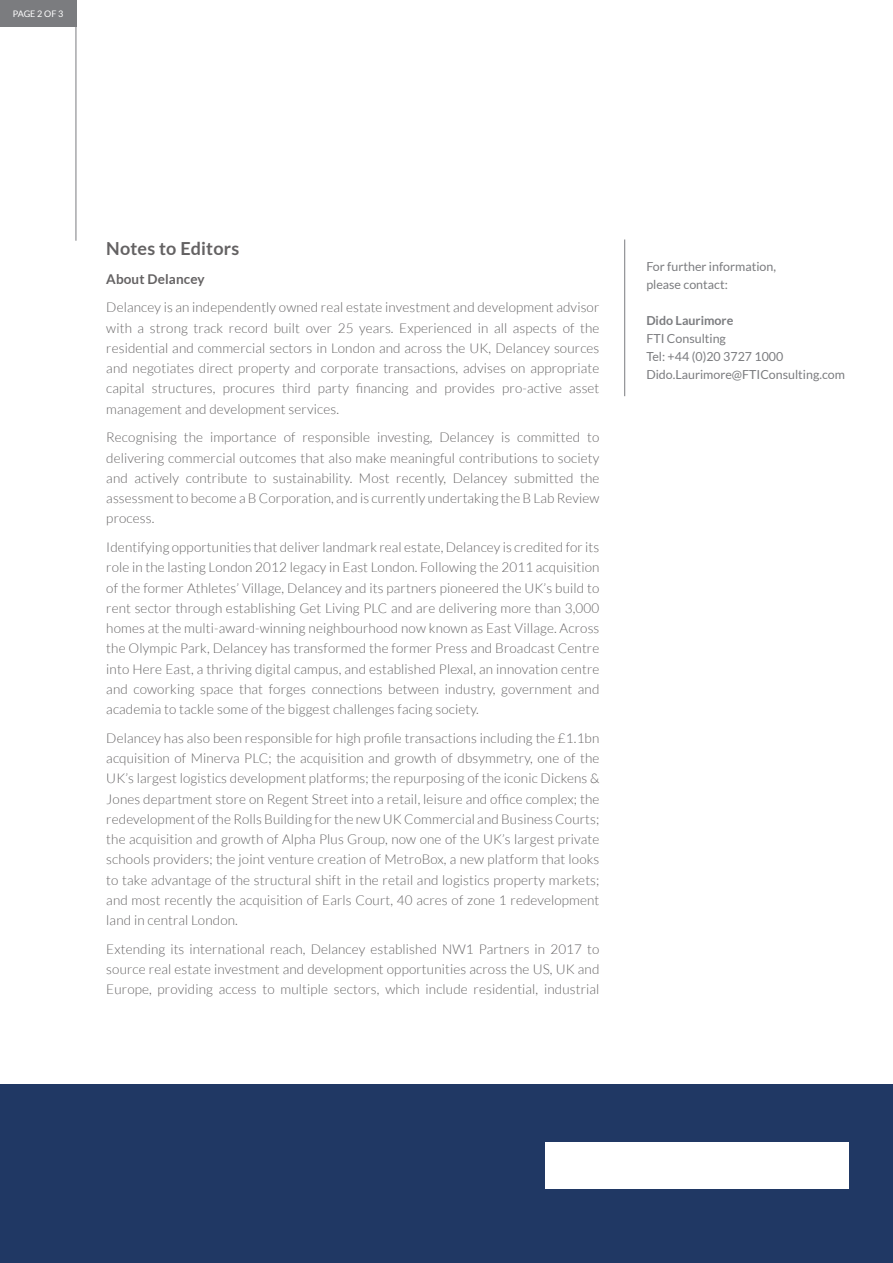
<style>
.page{position:relative;width:893px;height:1263px;background:#fff}
.page>*{position:absolute;margin:0;border:0;box-sizing:border-box;transform-origin:0 0}
.t1{font:700 18px "Lato";letter-spacing:.01em;color:#646263}
.t2{font:300 13.5px/20.2px "Lato";letter-spacing:.01em;color:#646263;text-align:justify}
.t3{font:700 13.5px "Lato";letter-spacing:.01em;color:#646263}
.t4{font:12.45px/18px "Lato";color:#7b7c7f}
.t5{font:700 12.45px "Lato";color:#7b7c7f}
.t6{font:9px "Lato";letter-spacing:-.01em;color:#fff}
</style>
<div class="page">
<div style="left:0;top:1084px;width:893px;height:179px;background:#203864"></div>
<div style="left:545px;top:1142px;width:303px;height:46px;background:#fff"></div>
<div style="left:0;top:0;width:76px;height:27px;background:#7b7c7f"></div>
<hr style="left:76px;top:27px;width:1px;height:214px;background:#7b7c7f">
<hr style="left:624px;top:239px;width:1px;height:157px;background:#7b7c7f">
<p class="t6" style="left:13px;top:9px;width:52px">PAGE 2 OF 3</p>
<p class="t1" style="left:106px;top:238px;width:134px">Notes to Editors</p>
<p class="t3" style="left:106px;top:271px;width:100px">About Delancey</p>
<p class="t2" style="left:106px;top:297px;width:495px">Delancey is an independently owned real estate investment and development advisor with a strong track record built over 25 years. Experienced in all aspects of the residential and commercial sectors in London and across the UK, Delancey sources and negotiates direct property and corporate transactions, advises on appropriate capital structures, procures third party financing and provides pro-active asset management and development services.</p>
<p class="t2" style="left:106px;top:427px;width:495px">Recognising the importance of responsible investing, Delancey is committed to delivering commercial outcomes that also make meaningful contributions to society and actively contribute to sustainability. Most recently, Delancey submitted the assessment to become a B Corporation, and is currently undertaking the B Lab Review process.</p>
<p class="t2" style="left:106px;top:537px;width:495px">Identifying opportunities that deliver landmark real estate, Delancey is credited for its role in the lasting London 2012 legacy in East London. Following the 2011 acquisition of the former Athletes’ Village, Delancey and its partners pioneered the UK’s build to rent sector through establishing Get Living PLC and are delivering more than 3,000 homes at the multi-award-winning neighbourhood now known as East Village. Across the Olympic Park, Delancey has transformed the former Press and Broadcast Centre into Here East, a thriving digital campus, and established Plexal, an innovation centre and coworking space that forges connections between industry, government and academia to tackle some of the biggest challenges facing society.</p>
<p class="t2" style="left:106px;top:728px;width:495px">Delancey has also been responsible for high profile transactions including the £1.1bn acquisition of Minerva PLC; the acquisition and growth of dbsymmetry, one of the UK’s largest logistics development platforms; the repurposing of the iconic Dickens &amp; Jones department store on Regent Street into a retail, leisure and office complex; the redevelopment of the Rolls Building for the new UK Commercial and Business Courts; the acquisition and growth of Alpha Plus Group, now one of the UK’s largest private schools providers; the joint venture creation of MetroBox, a new platform that looks to take advantage of the structural shift in the retail and logistics property markets; and most recently the acquisition of Earls Court, 40 acres of zone 1 redevelopment land in central London.</p>
<p class="t2" style="left:106px;top:939px;width:495px">Extending its international reach, Delancey established NW1 Partners in 2017 to source real estate investment and development opportunities across the US, UK and Europe, providing access to multiple sectors, which include residential, industrial</p>
<p class="t4" style="left:646px;top:257px;width:131px">For further information, please contact:</p>
<p class="t5" style="left:646px;top:313px;width:89px">Dido Laurimore</p>
<p class="t4" style="left:646px;top:329px;width:81px">FTI Consulting</p>
<p class="t4" style="left:646px;top:347px;width:139px">Tel: +44 (0)20 3727 1000</p>
<p class="t4" style="left:646px;top:365px;width:200px">Dido.Laurimore@FTIConsulting.com</p>
</div>
